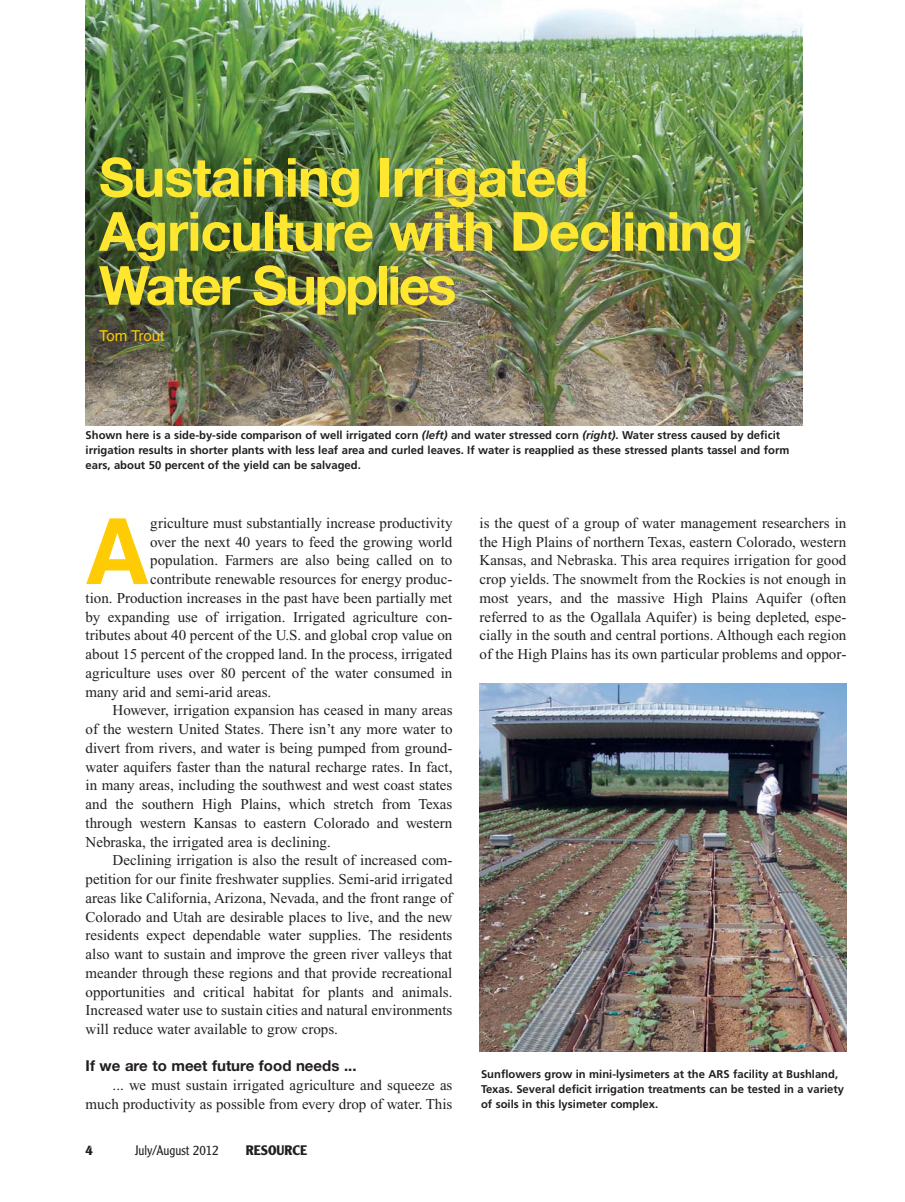
<style>
.page{position:relative;width:905px;height:1202px;background:#fff}
.page>*{position:absolute;margin:0;border:0;box-sizing:border-box;transform-origin:0 0}
.t1{font:700 91.35px "Helvetica";color:#ffcb04}
.t2{font:700 54px/54px "Helvetica Neue";letter-spacing:-.015em;color:#ffe730}
.t3{font:15px/18.8px "Times New Roman";color:#231f20;text-align:justify}
.t4{font:700 15px "Helvetica Neue";color:#231f20}
.t5{font:15px "Helvetica";color:#ffcb04}
.t6{font:300 13.5px "Clearface Gothic LH";color:#231f20}
.t7{font:700 13.5px "Clearface Gothic LH";color:#231f20}
.t8{font:700 11.25px/15px "Frutiger";color:#231f20}
.s1{font-style:italic}
</style>
<div class="page">
<img style="left:86px;top:0;width:716px;height:426px">
<img style="left:479px;top:683px;width:367px;height:368px">
<p class="t2" style="left:99px;top:155px;width:646px">Sustaining Irrigated<br>Agriculture with Declining<br>Water Supplies</p>
<p class="t5" style="left:99px;top:330px;width:67px">Tom Trout</p>
<p class="t8" style="left:86px;top:429px;width:705px">Shown here is a side-by-side comparison of well irrigated corn <span class="s1">(left)</span> and water stressed corn <span class="s1">(right)</span>. Water stress caused by deficit irrigation results in shorter plants with less leaf area and curled leaves. If water is reapplied as these stressed plants tassel and form ears, about 50 percent of the yield can be salvaged.</p>
<p class="t1" style="left:84px;top:518px;width:67px">A</p>
<p class="t3" style="left:150px;top:515px;width:304px">griculture must substantially increase productivity</p>
<p class="t3" style="left:150px;top:533px;width:304px">over the next 40 years to feed the growing world</p>
<p class="t3" style="left:150px;top:552px;width:304px">population. Farmers are also being called on to</p>
<p class="t3" style="left:150px;top:571px;width:304px">contribute renewable resources for energy produc-</p>
<p class="t3" style="left:86px;top:590px;width:368px">tion. Production increases in the past have been partially met</p>
<p class="t3" style="left:86px;top:608px;width:368px">by expanding use of irrigation. Irrigated agriculture con-</p>
<p class="t3" style="left:86px;top:627px;width:368px">tributes about 40 percent of the U.S. and global crop value on</p>
<p class="t3" style="left:86px;top:646px;width:368px">about 15 percent of the cropped land. In the process, irrigated</p>
<p class="t3" style="left:86px;top:665px;width:368px">agriculture uses over 80 percent of the water consumed in</p>
<p class="t3" style="left:86px;top:683px;width:187px">many arid and semi-arid areas.</p>
<p class="t3" style="left:113px;top:702px;width:341px">However, irrigation expansion has ceased in many areas</p>
<p class="t3" style="left:86px;top:721px;width:368px">of the western United States. There isn’t any more water to</p>
<p class="t3" style="left:86px;top:740px;width:368px">divert from rivers, and water is being pumped from ground-</p>
<p class="t3" style="left:86px;top:758px;width:368px">water aquifers faster than the natural recharge rates. In fact,</p>
<p class="t3" style="left:86px;top:777px;width:368px">in many areas, including the southwest and west coast states</p>
<p class="t3" style="left:86px;top:796px;width:368px">and the southern High Plains, which stretch from Texas</p>
<p class="t3" style="left:86px;top:815px;width:368px">through western Kansas to eastern Colorado and western</p>
<p class="t3" style="left:86px;top:833px;width:247px">Nebraska, the irrigated area is declining.</p>
<p class="t3" style="left:113px;top:852px;width:341px">Declining irrigation is also the result of increased com-</p>
<p class="t3" style="left:86px;top:871px;width:368px">petition for our finite freshwater supplies. Semi-arid irrigated</p>
<p class="t3" style="left:86px;top:890px;width:368px">areas like California, Arizona, Nevada, and the front range of</p>
<p class="t3" style="left:86px;top:908px;width:368px">Colorado and Utah are desirable places to live, and the new</p>
<p class="t3" style="left:86px;top:927px;width:368px">residents expect dependable water supplies. The residents</p>
<p class="t3" style="left:86px;top:946px;width:368px">also want to sustain and improve the green river valleys that</p>
<p class="t3" style="left:86px;top:965px;width:368px">meander through these regions and that provide recreational</p>
<p class="t3" style="left:86px;top:983px;width:368px">opportunities and critical habitat for plants and animals.</p>
<p class="t3" style="left:86px;top:1002px;width:368px">Increased water use to sustain cities and natural environments</p>
<p class="t3" style="left:86px;top:1021px;width:254px">will reduce water available to grow crops.</p>
<p class="t4" style="left:86px;top:1060px;width:272px">If we are to meet future food needs ...</p>
<p class="t3" style="left:113px;top:1076px;width:341px">... we must sustain irrigated agriculture and squeeze as</p>
<p class="t3" style="left:86px;top:1095px;width:368px">much productivity as possible from every drop of water. This</p>
<p class="t7" style="left:86px;top:1145px;width:9px">4</p>
<p class="t6" style="left:135px;top:1145px;width:85px">July/August 2012</p>
<p class="t7" style="left:246px;top:1145px;width:63px">RESOURCE</p>
<p class="t3" style="left:479px;top:515px;width:368px">is the quest of a group of water management researchers in the High Plains of northern Texas, eastern Colorado, western Kansas, and Nebraska. This area requires irrigation for good crop yields. The snowmelt from the Rockies is not enough in most years, and the massive High Plains Aquifer (often referred to as the Ogallala Aquifer) is being depleted, espe&shy;cially in the south and central portions. Although each region of the High Plains has its own particular problems and oppor-</p>
<p class="t8" style="left:481px;top:1067px;width:364px">Sunflowers grow in mini-lysimeters at the ARS facility at Bushland,<br>Texas. Several deficit irrigation treatments can be tested in a variety of soils in this lysimeter complex.</p>
</div>
